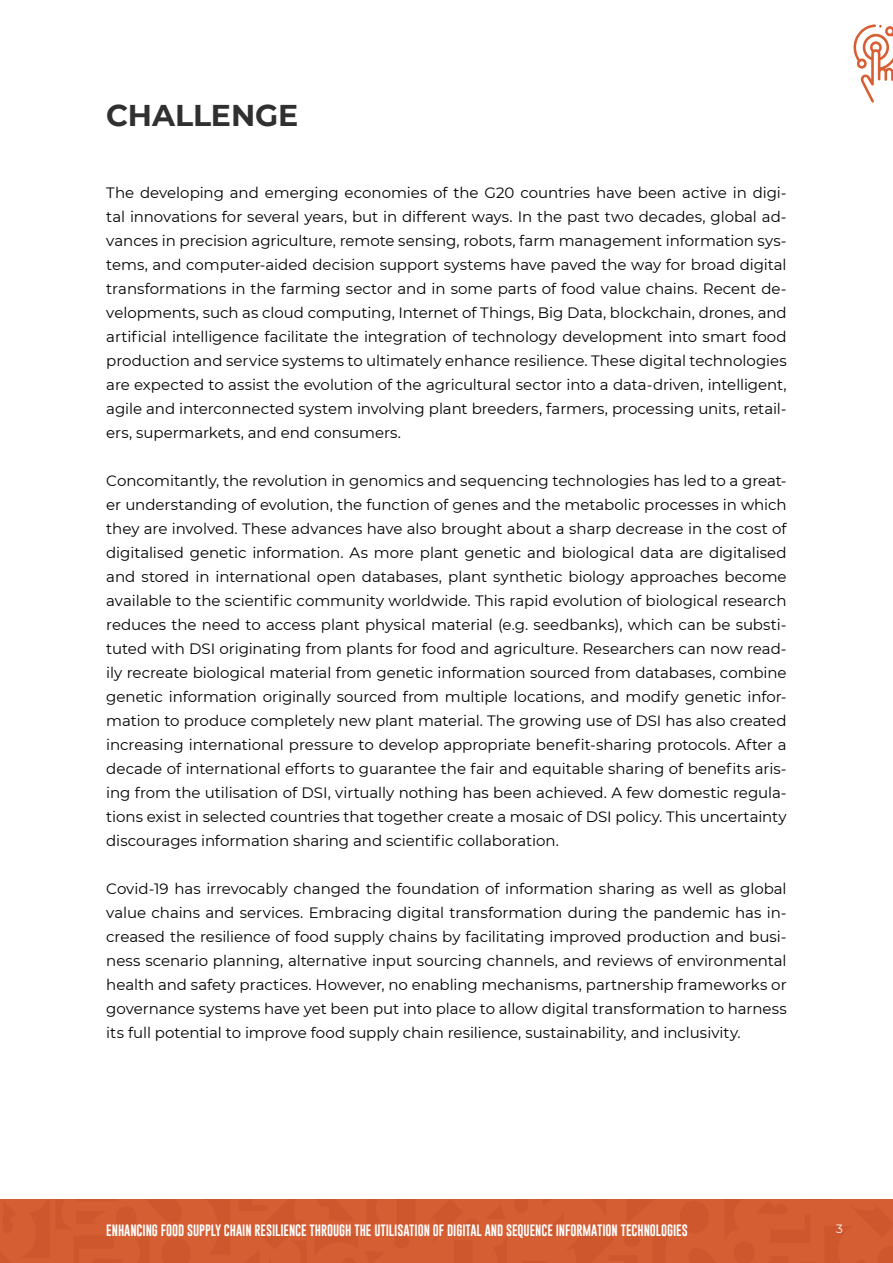
<style>
.page{position:relative;width:893px;height:1263px;background:#fff}
.page>*{position:absolute;margin:0;border:0;box-sizing:border-box;transform-origin:0 0}
.t1{font:700 30px "Montserrat";letter-spacing:-.005em;color:#2f302f}
.t2{font:15px/24px "Montserrat";letter-spacing:-.005em;color:#000;text-align:justify}
.t3{font:12px "Gobold";letter-spacing:-.005em;color:#fff}
.t4{font:12px "Montserrat";color:#fff}
</style>
<div class="page">
<div style="left:0;top:1199px;width:893px;height:64px;background:#d65e33"></div>
<svg style="left:853px;top:24px;width:40px;height:79px"></svg>
<h1 class="t1" style="left:106px;top:94px;width:193px">CHALLENGE</h1>
<p class="t2" style="left:106px;top:180px;width:682px">The developing and emerging economies of the G20 countries have been active in digi&shy;tal innovations for several years, but in different ways. In the past two decades, global ad&shy;vances in precision agriculture, remote sensing, robots, farm management information sys&shy;tems, and computer-aided decision support systems have paved the way for broad digital transformations in the farming sector and in some parts of food value chains. Recent de&shy;velopments, such as cloud computing, Internet of Things, Big Data, blockchain, drones, and artificial intelligence facilitate the integration of technology development into smart food production and service systems to ultimately enhance resilience. These digital technologies are expected to assist the evolution of the agricultural sector into a data-driven, intelligent, agile and interconnected system involving plant breeders, farmers, processing units, retail&shy;ers, supermarkets, and end consumers.</p>
<p class="t2" style="left:106px;top:468px;width:682px">Concomitantly, the revolution in genomics and sequencing technologies has led to a great&shy;er understanding of evolution, the function of genes and the metabolic processes in which they are involved. These advances have also brought about a sharp decrease in the cost of digitalised genetic information. As more plant genetic and biological data are digitalised and stored in international open databases, plant synthetic biology approaches become available to the scientific community worldwide. This rapid evolution of biological research reduces the need to access plant physical material (e.g. seedbanks), which can be substi&shy;tuted with DSI originating from plants for food and agriculture. Researchers can now read&shy;ily recreate biological material from genetic information sourced from databases, combine genetic information originally sourced from multiple locations, and modify genetic infor&shy;mation to produce completely new plant material. The growing use of DSI has also created increasing international pressure to develop appropriate benefit-sharing protocols. After a decade of international efforts to guarantee the fair and equitable sharing of benefits aris&shy;ing from the utilisation of DSI, virtually nothing has been achieved. A few domestic regula&shy;tions exist in selected countries that together create a mosaic of DSI policy. This uncertainty discourages information sharing and scientific collaboration.</p>
<p class="t2" style="left:106px;top:876px;width:682px">Covid-19 has irrevocably changed the foundation of information sharing as well as global value chains and services. Embracing digital transformation during the pandemic has in&shy;creased the resilience of food supply chains by facilitating improved production and busi&shy;ness scenario planning, alternative input sourcing channels, and reviews of environmental health and safety practices. However, no enabling mechanisms, partnership frameworks or governance systems have yet been put into place to allow digital transformation to harness its full potential to improve food supply chain resilience, sustainability, and inclusivity.</p>
<p class="t3" style="left:106px;top:1223px;width:583px">ENHANCING FOOD SUPPLY CHAIN RESILIENCE THROUGH THE UTILISATION OF DIGITAL AND SEQUENCE INFORMATION TECHNOLOGIES</p>
<p class="t4" style="left:836px;top:1221px;width:8px">3</p>
</div>
